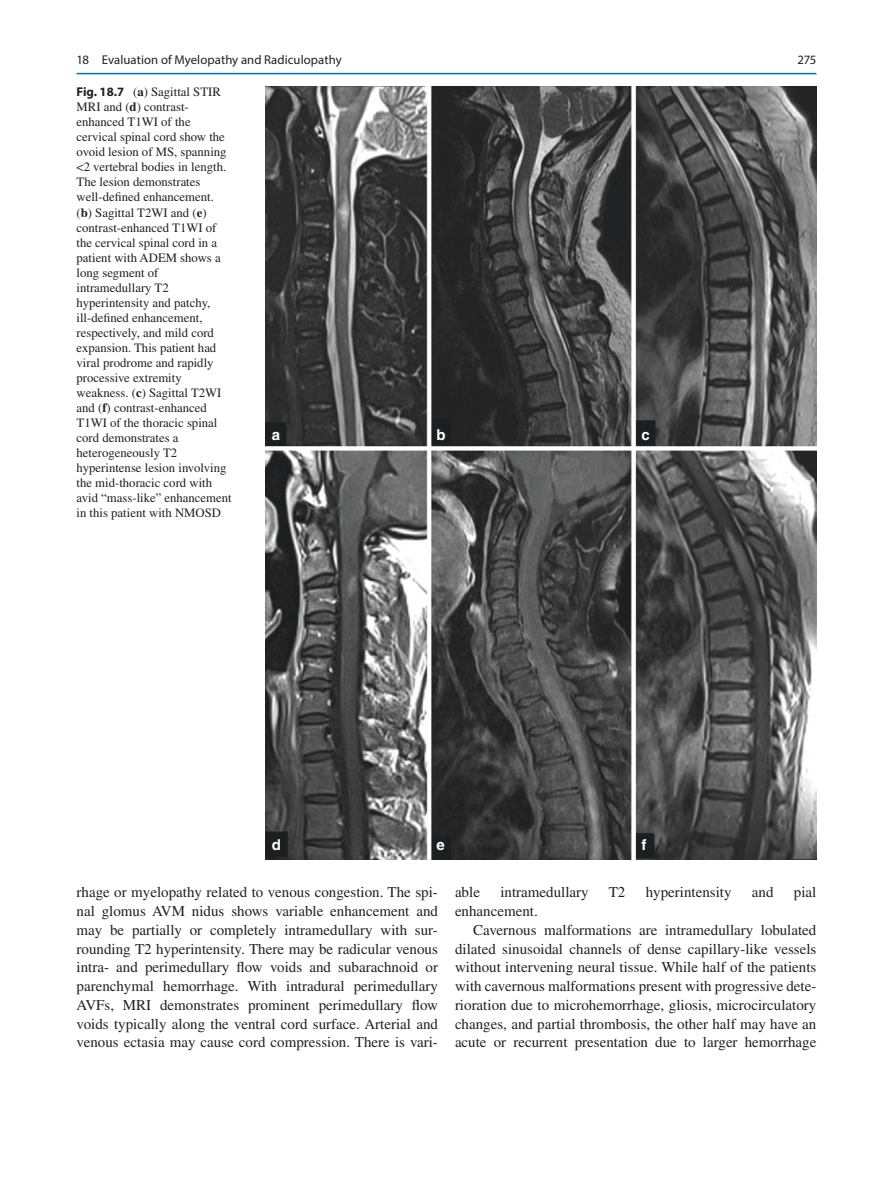
<style>
.page{position:relative;width:893px;height:1187px;background:#fff}
.page>*{position:absolute;margin:0;border:0;box-sizing:border-box;transform-origin:0 0}
.Text{font:15px/18.8px "Times LT Std";color:#231f20;text-align:justify}
.t1{font:15px "Helvetica LT Std Bold 3";color:#fff}
.t2{font:12.75px/15px "Times LT Std";color:#231f20}
.t3{font:12.75px "Myriad Pro";letter-spacing:.005em;color:#231f20}
.s1{font-family:"Myriad Pro";font-weight:700}
.s2{font-weight:700}
</style>
<div class="page">
<img style="left:266px;top:87px;width:550px;height:772px">
<hr style="left:77px;top:73px;width:739px;height:1px;background:#0073bc">
<p class="t3" style="left:77px;top:52px;width:267px">18 Evaluation of Myelopathy and Radiculopathy</p>
<p class="t2" style="left:77px;top:85px;width:157px"><span class="s1">Fig. 18.7</span> (<span class="s2">a</span>) Sagittal STIR<br>MRI and (<span class="s2">d</span>) contrast&shy;enhanced T1WI of the cervical spinal cord show the ovoid lesion of MS, spanning &lt;2 vertebral bodies in length.<br>The lesion demonstrates well-defined enhancement. (<span class="s2">b</span>) Sagittal T2WI and (<span class="s2">e</span>) contrast-enhanced T1WI of the cervical spinal cord in a patient with ADEM shows a long segment of intramedullary T2 hyperintensity and patchy, ill-defined enhancement, respectively, and mild cord expansion. This patient had viral prodrome and rapidly processive extremity weakness. (<span class="s2">c</span>) Sagittal T2WI and (<span class="s2">f</span>) contrast-enhanced<br>T1WI of the thoracic spinal cord demonstrates a heterogeneously T2 hyperintense lesion involving the mid-thoracic cord with avid “mass-like” enhancement in this patient with NMOSD</p>
<p class="t1" style="left:272px;top:425px;width:10px">a</p>
<p class="t1" style="left:437px;top:425px;width:11px">b</p>
<p class="t1" style="left:642px;top:425px;width:10px">c</p>
<p class="t1" style="left:272px;top:835px;width:11px">d</p>
<p class="t1" style="left:437px;top:835px;width:10px">e</p>
<p class="t1" style="left:642px;top:835px;width:6px">f</p>
<p class="t3" style="left:797px;top:52px;width:21px">275</p>
<p class="Text" style="left:77px;top:882px;width:363px">rhage or myelopathy related to venous congestion. The spi&shy;nal glomus AVM nidus shows variable enhancement and may be partially or completely intramedullary with sur&shy;rounding T2 hyperintensity. There may be radicular venous intra- and perimedullary flow voids and subarachnoid or parenchymal hemorrhage. With intradural perimedullary AVFs, MRI demonstrates prominent perimedullary flow voids typically along the ventral cord surface. Arterial and venous ectasia may cause cord compression. There is vari-</p>
<p class="Text" style="left:455px;top:882px;width:26px">able</p>
<p class="Text" style="left:500px;top:882px;width:90px">intramedullary</p>
<p class="Text" style="left:609px;top:882px;width:18px">T2</p>
<p class="Text" style="left:646px;top:882px;width:87px">hyperintensity</p>
<p class="Text" style="left:752px;top:882px;width:23px">and</p>
<p class="Text" style="left:794px;top:882px;width:24px">pial</p>
<p class="Text" style="left:455px;top:901px;width:84px">enhancement.</p>
<p class="Text" style="left:455px;top:920px;width:363px;text-indent:18px">Cavernous malformations are intramedullary lobulated dilated sinusoidal channels of dense capillary-like vessels without intervening neural tissue. While half of the patients with cavernous malformations present with progressive dete&shy;rioration due to microhemorrhage, gliosis, microcirculatory changes, and partial thrombosis, the other half may have an acute or recurrent presentation due to larger hemorrhage</p>
</div>
